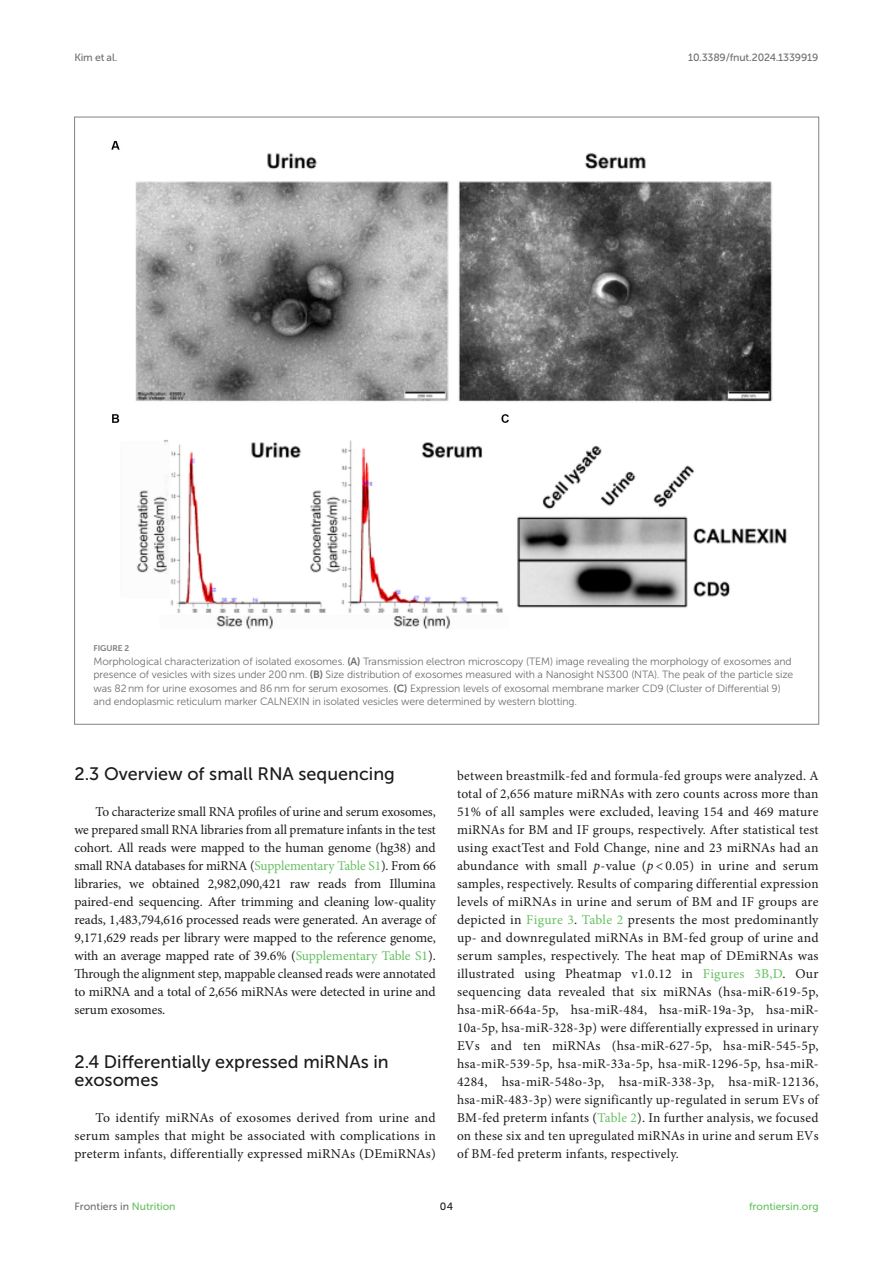
<style>
.page{position:relative;width:893px;height:1263px;background:#fff}
.page>*{position:absolute;margin:0;border:0;box-sizing:border-box;transform-origin:0 0}
.HEAD_2{font:18px/18px "Museo Sans 500";color:#1b1c1b}
.TEXT_FLUSH{font:13.5px/18px "Minion Pro";letter-spacing:.01em;color:#1b1c1b;text-align:justify}
.FIG_LEG{font:10.5px/13.5px "Museo Sans 300";letter-spacing:-.01em;color:#706f70}
.t1{font:10.5px "Museo Sans 500";letter-spacing:-.015em;color:#706f70}
.t2{font:10.5px "Museo Sans 500";color:#65c161}
.t3{font:10.5px "Museo Sans 500";color:#1b1c1b}
.FIG_HD{font:8.25px "Museo Sans 700";letter-spacing:-.01em;color:#7e7f7f}
.s1{font-family:"Museo Sans 700"}
.s2{color:#65c161}
.s3{font-style:italic}
</style>
<div class="page">
<img style="left:111px;top:140px;width:676px;height:489px">
<p class="t1" style="left:74px;top:51px;width:44px">Kim et al.</p>
<p class="t1" style="left:688px;top:51px;width:132px">10.3389/fnut.2024.1339919</p>
<p class="FIG_HD" style="left:94px;top:644px;width:37px">FIGURE 2</p>
<p class="FIG_LEG" style="left:94px;top:654px;width:701px">Morphological characterization of isolated exosomes. <span class="s1">(A)</span> Transmission electron microscopy (TEM) image revealing the morphology of exosomes and presence of vesicles with sizes under 200 nm. <span class="s1">(B)</span> Size distribution of exosomes measured with a Nanosight NS300 (NTA). The peak of the particle size was 82 nm for urine exosomes and 86 nm for serum exosomes. <span class="s1">(C)</span> Expression levels of exosomal membrane marker CD9 (Cluster of Differential 9) and endoplasmic reticulum marker CALNEXIN in isolated vesicles were determined by western blotting.</p>
<p class="HEAD_2" style="left:74px;top:765px;width:322px">2.3 Overview of small RNA sequencing</p>
<p class="TEXT_FLUSH" style="left:74px;top:803px;width:363px;text-indent:21px">To characterize small RNA profiles of urine and serum exosomes, we prepared small RNA libraries from all premature infants in the test cohort. All reads were mapped to the human genome (hg38) and small RNA databases for miRNA (<span class="s2">Supplementary Table S1</span>). From 66 libraries, we obtained 2,982,090,421 raw reads from Illumina paired-end sequencing. After trimming and cleaning low-quality reads, 1,483,794,616 processed reads were generated. An average of 9,171,629 reads per library were mapped to the reference genome, with an average mapped rate of 39.6% (<span class="s2">Supplementary Table S1</span>).<br>Through the alignment step, mappable cleansed reads were annotated to miRNA and a total of 2,656 miRNAs were detected in urine and serum exosomes.</p>
<p class="HEAD_2" style="left:74px;top:1053px;width:316px">2.4 Differentially expressed miRNAs in exosomes</p>
<p class="TEXT_FLUSH" style="left:74px;top:1109px;width:363px;text-indent:21px">To identify miRNAs of exosomes derived from urine and serum samples that might be associated with complications in preterm infants, differentially expressed miRNAs (DEmiRNAs)</p>
<p class="TEXT_FLUSH" style="left:457px;top:767px;width:363px">between breastmilk-fed and formula-fed groups were analyzed. A total of 2,656 mature miRNAs with zero counts across more than 51% of all samples were excluded, leaving 154 and 469 mature miRNAs for BM and IF groups, respectively. After statistical test using exactTest and Fold Change, nine and 23 miRNAs had an abundance with small <span class="s3">p</span>-value (<span class="s3">p</span> &lt; 0.05) in urine and serum samples, respectively. Results of comparing differential expression levels of miRNAs in urine and serum of BM and IF groups are depicted in <span class="s2">Figure 3</span>. <span class="s2">Table 2</span> presents the most predominantly up- and downregulated miRNAs in BM-fed group of urine and serum samples, respectively. The heat map of DEmiRNAs was illustrated using Pheatmap v1.0.12 in <span class="s2">Figures 3B,D</span>. Our sequencing data revealed that six miRNAs (hsa-miR-619-5p, hsa-miR-664a-5p, hsa-miR-484, hsa-miR-19a-3p, hsa-miR-10a-5p, hsa-miR-328-3p) were differentially expressed in urinary EVs and ten miRNAs (hsa-miR-627-5p, hsa-miR-545-5p, hsa-miR-539-5p, hsa-miR-33a-5p, hsa-miR-1296-5p, hsa-miR-4284, hsa-miR-548o-3p, hsa-miR-338-3p, hsa-miR-12136, hsa-miR-483-3p) were significantly up-regulated in serum EVs of BM-fed preterm infants (<span class="s2">Table 2</span>). In further analysis, we focused on these six and ten upregulated miRNAs in urine and serum EVs of BM-fed preterm infants, respectively.</p>
<p class="t1" style="left:74px;top:1200px;width:103px">Frontiers in <span class="s2">Nutrition</span></p>
<p class="t3" style="left:440px;top:1200px;width:15px">04</p>
<p class="t2" style="left:749px;top:1200px;width:71px">frontiersin.org</p>
</div>
